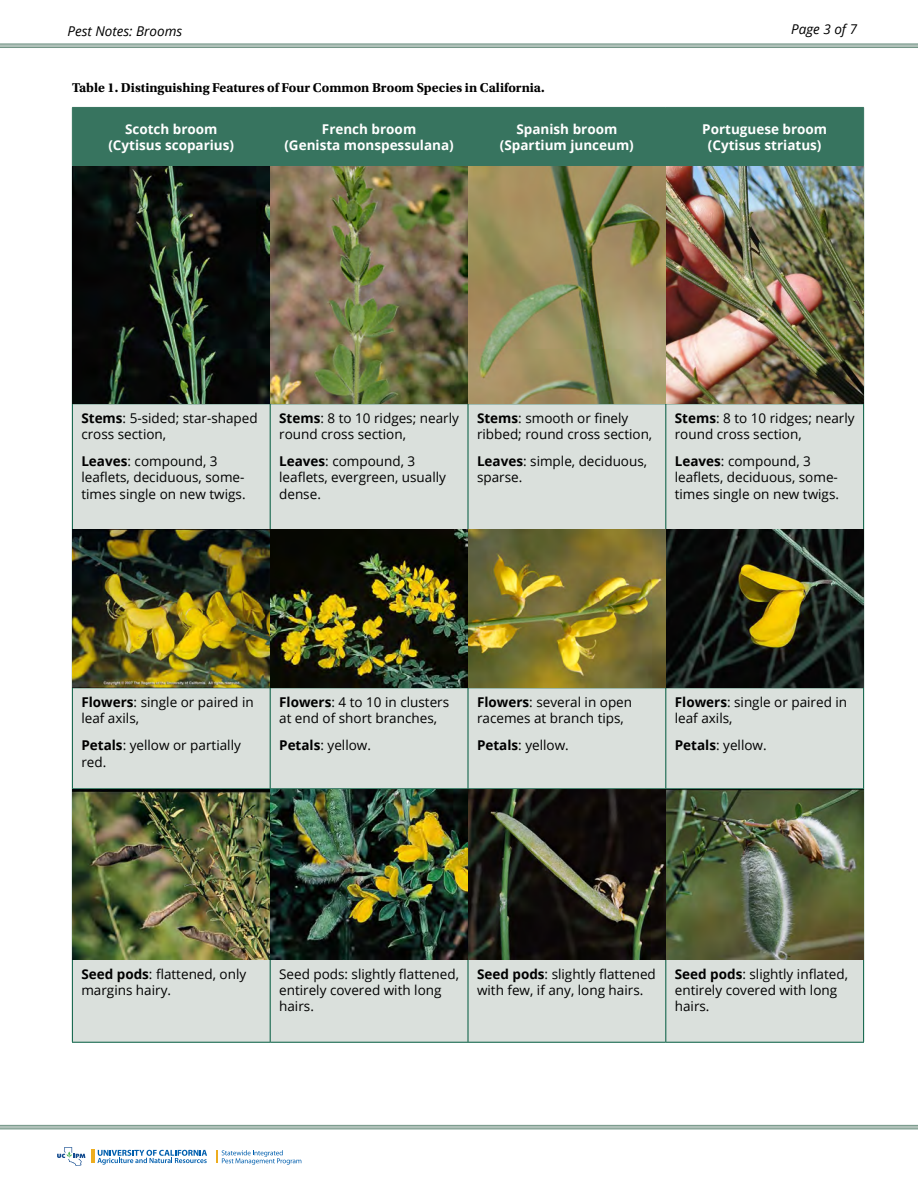
<style>
.page{position:relative;width:918px;height:1188px;background:#fff}
.page>*{position:absolute;margin:0;border:0;box-sizing:border-box;transform-origin:0 0}
.PN_table_body_text{font:13.5px/16.2px "Open Sans";color:#000}
.PN_table_body_text_c{font:700 13.5px/16.2px "Open Sans";color:#fff;text-align:center}
.PN_table_title{font:700 13.5px "Utopia Std";color:#000}
.t1{font:italic 13.5px "Open Sans";color:#000}
.s1{font-weight:700}
</style>
<div class="page">
<svg style="left:0;top:44px;width:918px;height:4px;background:#9ab1a6"></svg>
<svg style="left:0;top:1125px;width:918px;height:4px;background:#9bb2a7"></svg>
<svg style="left:57px;top:1147px;width:28px;height:19px"></svg>
<svg style="left:97px;top:1150px;width:110px;height:15px"></svg>
<hr style="left:91px;top:1150px;width:4px;height:13px;background:#edad1f">
<svg style="left:217px;top:1150px;width:84px;height:15px"></svg>
<div style="left:73px;top:108px;width:790px;height:58px;background:#37745f"></div>
<div style="left:73px;top:405px;width:790px;height:637px;background:#dae0dc"></div>
<hr style="left:270px;top:108px;width:1px;height:58px;background:#37745f">
<hr style="left:468px;top:108px;width:1px;height:58px;background:#37745f">
<hr style="left:666px;top:108px;width:1px;height:58px;background:#37745f">
<hr style="left:72px;top:166px;width:1px;height:238px;background:#005a3e">
<hr style="left:863px;top:166px;width:1px;height:238px;background:#005a3e">
<hr style="left:72px;top:404px;width:1px;height:126px;background:#005a3e">
<hr style="left:863px;top:404px;width:1px;height:126px;background:#005a3e">
<hr style="left:72px;top:530px;width:1px;height:158px;background:#005a3e">
<hr style="left:863px;top:530px;width:1px;height:158px;background:#005a3e">
<hr style="left:72px;top:688px;width:1px;height:101px;background:#005a3e">
<hr style="left:863px;top:688px;width:1px;height:101px;background:#005a3e">
<hr style="left:72px;top:789px;width:1px;height:170px;background:#005a3e">
<hr style="left:863px;top:789px;width:1px;height:170px;background:#005a3e">
<hr style="left:72px;top:959px;width:1px;height:83px;background:#005a3e">
<hr style="left:863px;top:959px;width:1px;height:83px;background:#005a3e">
<hr style="left:72px;top:1042px;width:198px;height:1px;background:#005a3e">
<hr style="left:270px;top:1042px;width:198px;height:1px;background:#005a3e">
<hr style="left:468px;top:1042px;width:198px;height:1px;background:#005a3e">
<hr style="left:666px;top:1042px;width:198px;height:1px;background:#005a3e">
<hr style="left:73px;top:404px;width:197px;height:1px;background:#005a3e">
<hr style="left:270px;top:404px;width:198px;height:1px;background:#005a3e">
<hr style="left:270px;top:404px;width:1px;height:125px;background:#005a3e">
<hr style="left:468px;top:404px;width:198px;height:1px;background:#005a3e">
<hr style="left:468px;top:404px;width:1px;height:125px;background:#005a3e">
<hr style="left:666px;top:404px;width:197px;height:1px;background:#005a3e">
<hr style="left:666px;top:404px;width:1px;height:125px;background:#005a3e">
<hr style="left:73px;top:529px;width:197px;height:1px;background:#005a3e">
<hr style="left:270px;top:529px;width:198px;height:1px;background:#005a3e">
<hr style="left:468px;top:529px;width:198px;height:1px;background:#005a3e">
<hr style="left:666px;top:529px;width:197px;height:1px;background:#005a3e">
<hr style="left:73px;top:688px;width:197px;height:1px;background:#005a3e">
<hr style="left:270px;top:688px;width:198px;height:1px;background:#005a3e">
<hr style="left:270px;top:688px;width:1px;height:101px;background:#005a3e">
<hr style="left:468px;top:688px;width:198px;height:1px;background:#005a3e">
<hr style="left:468px;top:688px;width:1px;height:101px;background:#005a3e">
<hr style="left:666px;top:688px;width:197px;height:1px;background:#005a3e">
<hr style="left:666px;top:688px;width:1px;height:101px;background:#005a3e">
<hr style="left:73px;top:959px;width:197px;height:1px;background:#005a3e">
<hr style="left:270px;top:959px;width:198px;height:1px;background:#005a3e">
<hr style="left:270px;top:960px;width:1px;height:82px;background:#005a3e">
<hr style="left:468px;top:959px;width:198px;height:1px;background:#005a3e">
<hr style="left:468px;top:960px;width:1px;height:82px;background:#005a3e">
<hr style="left:666px;top:959px;width:197px;height:1px;background:#005a3e">
<hr style="left:666px;top:960px;width:1px;height:82px;background:#005a3e">
<hr style="left:72px;top:107px;width:198px;height:1px;background:#37745f">
<hr style="left:72px;top:108px;width:1px;height:58px;background:#37745f">
<hr style="left:270px;top:107px;width:198px;height:1px;background:#37745f">
<hr style="left:468px;top:107px;width:198px;height:1px;background:#37745f">
<hr style="left:666px;top:107px;width:198px;height:1px;background:#37745f">
<hr style="left:863px;top:108px;width:1px;height:58px;background:#37745f">
<hr style="left:72px;top:166px;width:198px;height:1px;background:#37745f">
<hr style="left:666px;top:166px;width:198px;height:1px;background:#37745f">
<img style="left:73px;top:166px;width:790px;height:238px">
<img style="left:73px;top:530px;width:790px;height:158px">
<img style="left:73px;top:789px;width:790px;height:170px">
<p class="t1" style="left:68px;top:22px;width:116px">Pest Notes: Brooms</p>
<p class="t1" style="left:791px;top:19px;width:67px">Page 3 of 7</p>
<h2 class="PN_table_title" style="left:72px;top:80px;width:474px">Table 1. Distinguishing Features of Four Common Broom Species in California.</h2>
<p class="PN_table_body_text_c" style="left:108px;top:120px;width:127px">Scotch broom (Cytisus scoparius)</p>
<p class="PN_table_body_text_c" style="left:284px;top:120px;width:171px">French broom<br>(Genista monspessulana)</p>
<p class="PN_table_body_text_c" style="left:500px;top:120px;width:135px">Spanish broom (Spartium junceum)</p>
<p class="PN_table_body_text_c" style="left:702px;top:120px;width:127px">Portuguese broom (Cytisus striatus)</p>
<p class="PN_table_body_text" style="left:81px;top:410px;width:178px"><span class="s1">Stems</span>: 5-sided; star-shaped cross section,</p>
<p class="PN_table_body_text" style="left:81px;top:453px;width:166px"><span class="s1">Leaves</span>: compound, 3 leaflets, deciduous, some&shy;times single on new twigs.</p>
<p class="PN_table_body_text" style="left:279px;top:410px;width:181px"><span class="s1">Stems</span>: 8 to 10 ridges; nearly round cross section,</p>
<p class="PN_table_body_text" style="left:279px;top:453px;width:168px"><span class="s1">Leaves</span>: compound, 3 leaflets, evergreen, usually dense.</p>
<p class="PN_table_body_text" style="left:477px;top:410px;width:177px"><span class="s1">Stems</span>: smooth or finely ribbed; round cross section,</p>
<p class="PN_table_body_text" style="left:477px;top:453px;width:172px"><span class="s1">Leaves</span>: simple, deciduous, sparse.</p>
<p class="PN_table_body_text" style="left:675px;top:410px;width:181px"><span class="s1">Stems</span>: 8 to 10 ridges; nearly round cross section,</p>
<p class="PN_table_body_text" style="left:675px;top:453px;width:166px"><span class="s1">Leaves</span>: compound, 3 leaflets, deciduous, some&shy;times single on new twigs.</p>
<p class="PN_table_body_text" style="left:81px;top:694px;width:174px"><span class="s1">Flowers</span>: single or paired in leaf axils,</p>
<p class="PN_table_body_text" style="left:81px;top:737px;width:161px"><span class="s1">Petals</span>: yellow or partially red.</p>
<p class="PN_table_body_text" style="left:279px;top:694px;width:172px"><span class="s1">Flowers</span>: 4 to 10 in clusters at end of short branches,</p>
<p class="PN_table_body_text" style="left:279px;top:737px;width:93px"><span class="s1">Petals</span>: yellow.</p>
<p class="PN_table_body_text" style="left:477px;top:694px;width:157px"><span class="s1">Flowers</span>: several in open racemes at branch tips,</p>
<p class="PN_table_body_text" style="left:477px;top:737px;width:93px"><span class="s1">Petals</span>: yellow.</p>
<p class="PN_table_body_text" style="left:675px;top:694px;width:174px"><span class="s1">Flowers</span>: single or paired in leaf axils,</p>
<p class="PN_table_body_text" style="left:675px;top:737px;width:93px"><span class="s1">Petals</span>: yellow.</p>
<p class="PN_table_body_text" style="left:81px;top:965px;width:166px"><span class="s1">Seed pods</span>: flattened, only margins hairy.</p>
<p class="PN_table_body_text" style="left:279px;top:965px;width:181px">Seed pods: slightly flattened, entirely covered with long hairs.</p>
<p class="PN_table_body_text" style="left:477px;top:965px;width:180px"><span class="s1">Seed pods</span>: slightly flattened with few, if any, long hairs.</p>
<p class="PN_table_body_text" style="left:675px;top:965px;width:175px"><span class="s1">Seed pods</span>: slightly inflated, entirely covered with long hairs.</p>
</div>
